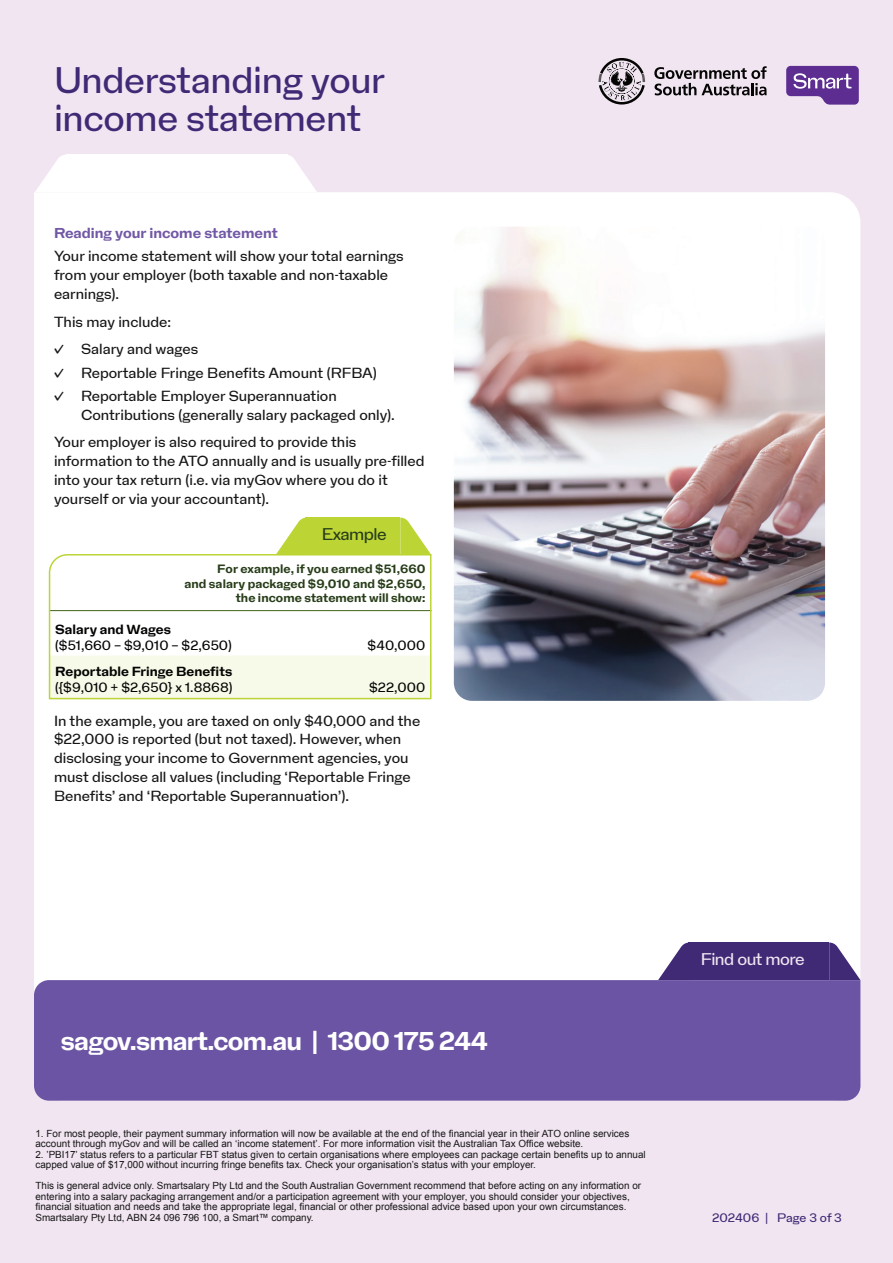
<style>
.page{position:relative;width:893px;height:1263px;background:#f0e5f1}
.page>*{position:absolute;margin:0;border:0;box-sizing:border-box;transform-origin:0 0}
.t1{font:36px/37.5px "Na N Holo";letter-spacing:-.01em;color:#402975}
.t2{font:700 25.65px "Na N Holo";letter-spacing:-.03em;color:#fff}
.t3{font:16.5px "Na N Holo";letter-spacing:-.03em;color:#f0e5f1}
.t4{font:16.5px "Na N Holo";letter-spacing:-.03em;color:#283d19}
.t5{font:14.25px/18.8px "Na N Holo";color:#171616}
.t6{font:700 14.25px "Na N Holo";color:#7258a5}
.t7{font:13.2px "Na N Holo";letter-spacing:.005em;color:#040503}
.t8{font:700 13.2px "Na N Holo";color:#040503}
.t9{font:700 12px/14.4px "Na N Holo";letter-spacing:.005em;color:#283d19;text-align:right}
.t10{font:12px "Na N Holo";color:#402975}
.t11{font:9.9px/10.5px "Arial";color:#171616}
</style>
<div class="page">
<div style="left:34px;top:192px;width:827px;height:897px;background:#fff"></div>
<svg style="left:35px;top:155px;width:31px;height:37px"></svg>
<svg style="left:287px;top:155px;width:30px;height:37px"></svg>
<div style="left:66px;top:155px;width:221px;height:37px;background:#fff"></div>
<div style="left:56px;top:166px;width:239px;height:18px;background:#fff"></div>
<svg style="left:658px;top:942px;width:30px;height:38px"></svg>
<svg style="left:829px;top:942px;width:31px;height:38px"></svg>
<div style="left:688px;top:942px;width:141px;height:38px;background:#402975"></div>
<div style="left:34px;top:980px;width:826px;height:121px;background:#6a54a3"></div>
<svg style="left:654px;top:66px;width:113px;height:29px"></svg>
<svg style="left:598px;top:58px;width:47px;height:47px"></svg>
<svg style="left:786px;top:66px;width:73px;height:39px;background:#815ba9"></svg>
<img style="left:454px;top:227px;width:371px;height:474px">
<svg style="left:57px;top:517px;width:375px;height:36px;background:#e8f0ba"></svg>
<svg style="left:48px;top:553px;width:384px;height:147px;background:#f9fbf0"></svg>
<h1 class="t1" style="left:54px;top:61px;width:333px">Understanding your income statement</h1>
<h3 class="t6" style="left:54px;top:222px;width:225px">Reading your income statement</h3>
<h3 class="t5" style="left:54px;top:247px;width:351px">Your income statement will show your total earnings from your employer (both taxable and non-taxable earnings).</h3>
<h3 class="t5" style="left:54px;top:312px;width:119px">This may include:</h3>
<h3 class="t5" style="left:54px;top:340px;width:146px">✔ Salary and wages</h3>
<h3 class="t5" style="left:54px;top:363px;width:324px">✔ Reportable Fringe Benefits Amount (RFBA)</h3>
<h3 class="t5" style="left:81px;top:386px;width:315px;text-indent:-27px">✔ Reportable Employer Superannuation<br>Contributions (generally salary packaged only).</h3>
<h3 class="t5" style="left:54px;top:433px;width:372px">Your employer is also required to provide this information to the ATO annually and is usually pre-filled into your tax return (i.e. via myGov where you do it yourself or via your accountant).</h3>
<h3 class="t4" style="left:322px;top:522px;width:67px">Example</h3>
<p class="t9" style="left:184px;top:561px;width:243px">For example, if you earned $51,660<br>and salary packaged $9,010 and $2,650, the income statement will show:</p>
<h3 class="t8" style="left:55px;top:619px;width:117px">Salary and Wages</h3>
<h3 class="t7" style="left:55px;top:635px;width:178px">($51,660 – $9,010 – $2,650)</h3>
<h3 class="t7" style="left:368px;top:635px;width:59px">$40,000</h3>
<h3 class="t8" style="left:55px;top:661px;width:178px">Reportable Fringe Benefits</h3>
<h3 class="t7" style="left:55px;top:677px;width:179px">({$9,010 + $2,650} x 1.8868)</h3>
<h3 class="t7" style="left:369px;top:677px;width:58px">$22,000</h3>
<p class="t5" style="left:54px;top:711px;width:368px">In the example, you are taxed on only $40,000 and the $22,000 is reported (but not taxed). However, when disclosing your income to Government agencies, you must disclose all values (including ‘Reportable Fringe Benefits’ and ‘Reportable Superannuation’).</p>
<h2 class="t2" style="left:61px;top:1020px;width:429px">sagov.smart.com.au | 1300 175 244</h2>
<p class="t11" style="left:35px;top:1128px;width:595px">1. For most people, their payment summary information will now be available at the end of the financial year in their ATO online services account through myGov and will be called an ‘income statement’. For more information visit the Australian Tax Office website.</p>
<p class="t11" style="left:35px;top:1149px;width:612px">2. ’PBI17’ status refers to a particular FBT status given to certain organisations where employees can package certain benefits up to annual capped value of $17,000 without incurring fringe benefits tax. Check your organisation’s status with your employer.</p>
<p class="t11" style="left:35px;top:1181px;width:607px">This is general advice only. Smartsalary Pty Ltd and the South Australian Government recommend that before acting on any information or entering into a salary packaging arrangement and/or a participation agreement with your employer, you should consider your objectives, financial situation and needs and take the appropriate legal, financial or other professional advice based upon your own circumstances.<br>Smartsalary Pty Ltd, ABN 24 096 796 100, a Smart™ company.</p>
<h3 class="t3" style="left:701px;top:947px;width:105px">Find out more</h3>
<p class="t10" style="left:712px;top:1208px;width:131px">202406 | Page 3 of 3</p>
</div>
